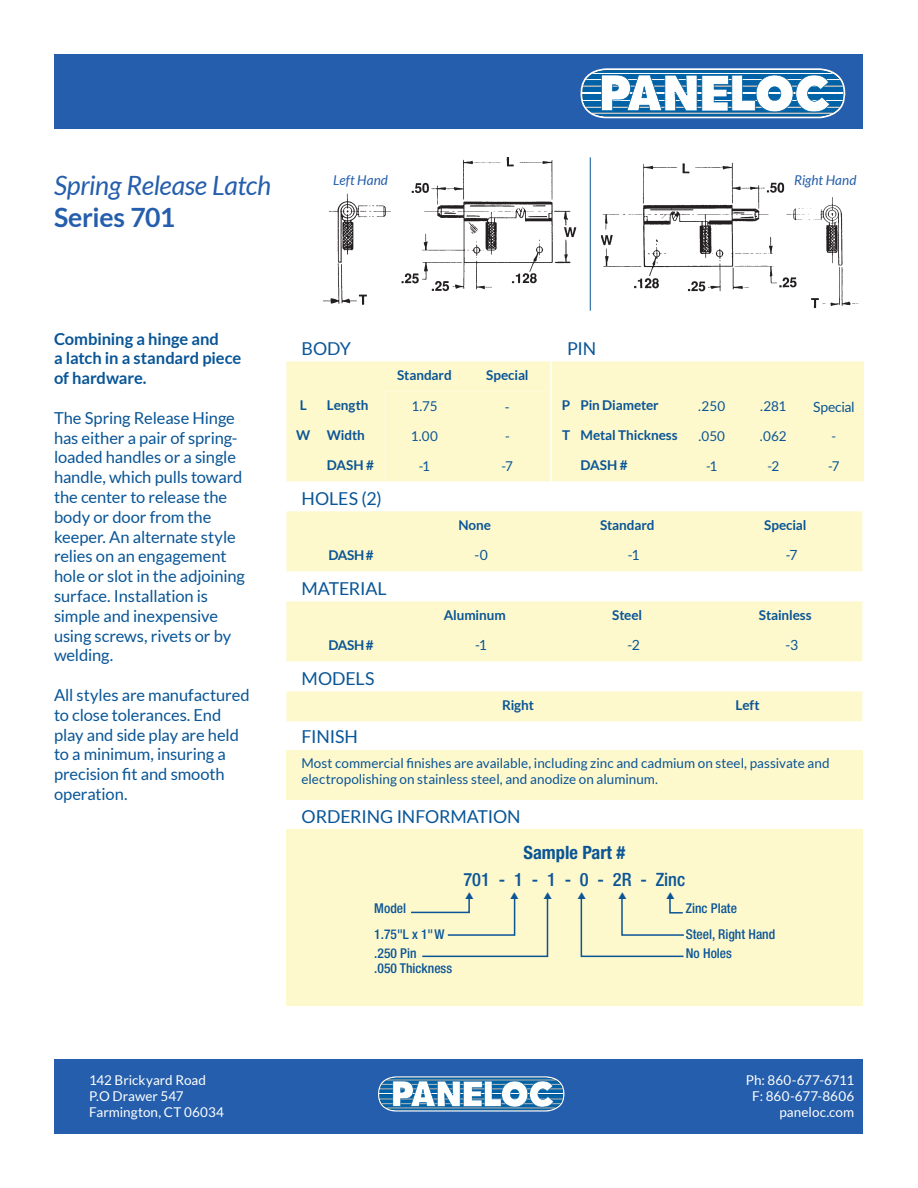
<style>
.page{position:relative;width:918px;height:1188px;background:#fff}
.page>*{position:absolute;margin:0;border:0;box-sizing:border-box;transform-origin:0 0}
.t1{font:italic 26.55px "Lato";letter-spacing:-.01em;color:#245eac}
.t2{font:700 26.55px "Lato";letter-spacing:-.015em;color:#245eac}
.t3{font:500 condensed 18.45px "Helvetica Neue LT Std";color:#095596}
.t4{font:700 condensed 18.45px "Helvetica Neue LT Std";color:#095596}
.t5{font:17.85px "Lato";letter-spacing:-.005em;color:#095596}
.t6{font:16.5px/19.8px "Lato";letter-spacing:-.005em;color:#095596}
.t7{font:700 16.5px/19.8px "Lato";letter-spacing:-.005em;color:#095596}
.t8{font:13.95px "Lato";letter-spacing:-.015em;color:#095596}
.t9{font:13.5px/16.2px "Lato";color:#095596}
.t10{font:700 13.5px "Lato";letter-spacing:-.005em;color:#095596}
.t11{font:13.5px/16.2px "Lato";letter-spacing:.005em;color:#fff}
.t12{font:500 condensed 13.5px "Helvetica Neue LT Std";color:#095596}
.t13{font:italic 13.5px "Lato";letter-spacing:.005em;color:#245eac}
</style>
<div class="page">
<div style="left:54px;top:55px;width:808px;height:74px;background:#245eac"></div>
<div style="left:54px;top:1060px;width:808px;height:74px;background:#245eac"></div>
<svg style="left:580px;top:68px;width:266px;height:50px;background:#89b3d2"></svg>
<svg style="left:378px;top:1076px;width:187px;height:36px;background:#88afcd"></svg>
<div style="left:286px;top:829px;width:576px;height:177px;background:#fef8cd"></div>
<img style="left:601px;top:162px;width:258px;height:147px">
<img style="left:323px;top:157px;width:253px;height:148px">
<hr style="left:590px;top:157px;width:1px;height:154px;background:#095596">
<div style="left:286px;top:361px;width:578px;height:120px;background:#fef8cd"></div>
<div style="left:286px;top:511px;width:576px;height:60px;background:#fef8cd"></div>
<div style="left:286px;top:601px;width:576px;height:60px;background:#fef8cd"></div>
<div style="left:286px;top:691px;width:576px;height:30px;background:#fef8cd"></div>
<div style="left:286px;top:750px;width:576px;height:49px;background:#fef8cd"></div>
<svg style="left:411px;top:898px;width:138px;height:60px"></svg>
<svg style="left:580px;top:898px;width:104px;height:60px"></svg>
<h1 class="t1" style="left:54px;top:171px;width:219px">Spring Release Latch</h1>
<h1 class="t2" style="left:54px;top:202px;width:123px">Series 701</h1>
<p class="t13" style="left:333px;top:172px;width:56px">Left Hand</p>
<p class="t13" style="left:794px;top:172px;width:64px">Right Hand</p>
<p class="t7" style="left:54px;top:329px;width:189px">Combining a hinge and<br>a latch in a standard piece of hardware.</p>
<p class="t6" style="left:54px;top:408px;width:192px">The Spring Release Hinge has either a pair of spring&shy;loaded handles or a single handle, which pulls toward the center to release the body or door from the keeper. An alternate style relies on an engagement hole or slot in the adjoining surface. Installation is simple and inexpensive using screws, rivets or by welding.</p>
<p class="t6" style="left:54px;top:685px;width:197px">All styles are manufactured to close tolerances. End play and side play are held to a minimum, insuring a precision fit and smooth operation.</p>
<p class="t5" style="left:302px;top:338px;width:51px">BODY</p>
<p class="t10" style="left:397px;top:367px;width:56px">Standard</p>
<p class="t10" style="left:486px;top:367px;width:44px">Special</p>
<p class="t10" style="left:300px;top:397px;width:8px">L</p>
<p class="t10" style="left:327px;top:397px;width:43px">Length</p>
<p class="t9" style="left:411px;top:398px;width:28px">1.75</p>
<p class="t8" style="left:505px;top:399px;width:6px">-</p>
<p class="t10" style="left:296px;top:427px;width:70px">W Width</p>
<p class="t9" style="left:411px;top:428px;width:29px">1.00</p>
<p class="t9" style="left:505px;top:428px;width:6px">-</p>
<p class="t10" style="left:327px;top:457px;width:49px">DASH #</p>
<p class="t9" style="left:419px;top:458px;width:13px">-1</p>
<p class="t9" style="left:502px;top:458px;width:13px">-7</p>
<p class="t5" style="left:302px;top:488px;width:82px">HOLES (2)</p>
<p class="t5" style="left:567px;top:338px;width:31px">PIN</p>
<p class="t10" style="left:562px;top:397px;width:98px">P Pin Diameter</p>
<p class="t9" style="left:698px;top:398px;width:28px">.250</p>
<p class="t9" style="left:760px;top:398px;width:28px">.281</p>
<p class="t8" style="left:813px;top:399px;width:43px">Special</p>
<p class="t10" style="left:562px;top:427px;width:117px">T Metal Thickness</p>
<p class="t9" style="left:698px;top:428px;width:28px">.050</p>
<p class="t9" style="left:760px;top:428px;width:28px">.062</p>
<p class="t9" style="left:832px;top:428px;width:6px">-</p>
<p class="t10" style="left:581px;top:457px;width:49px">DASH #</p>
<p class="t9" style="left:706px;top:458px;width:13px">-1</p>
<p class="t9" style="left:767px;top:458px;width:13px">-2</p>
<p class="t9" style="left:828px;top:458px;width:13px">-7</p>
<p class="t10" style="left:458px;top:517px;width:34px">None</p>
<p class="t10" style="left:600px;top:517px;width:56px">Standard</p>
<p class="t10" style="left:764px;top:517px;width:44px">Special</p>
<p class="t10" style="left:329px;top:547px;width:47px">DASH #</p>
<p class="t8" style="left:474px;top:547px;width:15px">-0</p>
<p class="t8" style="left:628px;top:547px;width:13px">-1</p>
<p class="t8" style="left:786px;top:547px;width:13px">-7</p>
<p class="t5" style="left:302px;top:578px;width:87px">MATERIAL</p>
<p class="t10" style="left:444px;top:607px;width:64px">Aluminum</p>
<p class="t10" style="left:612px;top:607px;width:31px">Steel</p>
<p class="t10" style="left:759px;top:607px;width:54px">Stainless</p>
<p class="t10" style="left:329px;top:637px;width:47px">DASH #</p>
<p class="t8" style="left:475px;top:637px;width:13px">-1</p>
<p class="t8" style="left:628px;top:637px;width:14px">-2</p>
<p class="t8" style="left:785px;top:637px;width:14px">-3</p>
<p class="t5" style="left:302px;top:668px;width:74px">MODELS</p>
<p class="t10" style="left:502px;top:697px;width:33px">Right</p>
<p class="t10" style="left:736px;top:697px;width:26px">Left</p>
<p class="t5" style="left:302px;top:727px;width:58px">FINISH</p>
<p class="t9" style="left:301px;top:755px;width:530px">Most commercial finishes are available, including zinc and cadmium on steel, passivate and electropolishing on stainless steel, and anodize on aluminum.</p>
<p class="t5" style="left:302px;top:806px;width:221px">ORDERING INFORMATION</p>
<p class="t4" style="left:524px;top:842px;width:103px">Sample Part #</p>
<p class="t3" style="left:463px;top:869px;width:223px">701 - 1 - 1 - 0 - 2R - Zinc</p>
<p class="t12" style="left:374px;top:901px;width:33px">Model</p>
<p class="t12" style="left:686px;top:901px;width:53px">Zinc Plate</p>
<p class="t12" style="left:374px;top:926px;width:72px">1.75"L x 1"W</p>
<p class="t12" style="left:686px;top:926px;width:91px">Steel, Right Hand</p>
<p class="t12" style="left:374px;top:945px;width:44px">.250 Pin</p>
<p class="t12" style="left:686px;top:945px;width:48px">No Holes</p>
<p class="t12" style="left:374px;top:961px;width:79px">.050 Thickness</p>
<p class="t11" style="left:89px;top:1072px;width:136px">142 Brickyard Road<br>P.O Drawer 547<br>Farmington, CT 06034</p>
<p class="t11" style="left:746px;top:1072px;width:110px;text-align:right">Ph: 860-677-6711<br>F: 860-677-8606 paneloc.com</p>
</div>
